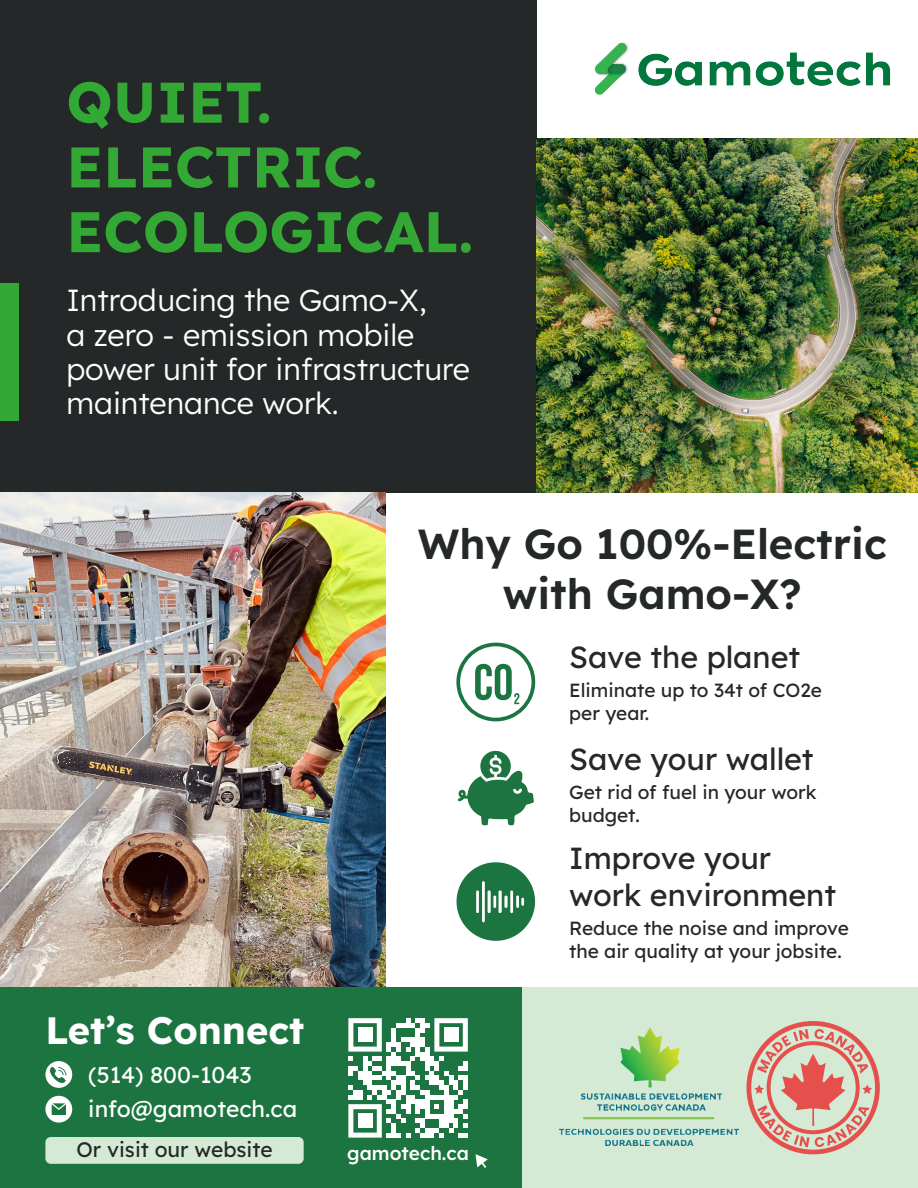
<style>
.page{position:relative;width:918px;height:1188px;background:#fff}
.page>*{position:absolute;margin:0;border:0;box-sizing:border-box;transform-origin:0 0}
.t1{font:700 57.15px/64.8px "Lexend";color:#34a835}
.t2{font:600 42px/50.4px "Lexend";color:#252828;text-align:center}
.t3{font:700 38.1px "Lexend";color:#fff}
.t4{font:300 30.45px/34.3px "Lexend";color:#fff}
.t5{font:30.45px/36.6px "Lexend";color:#252828}
.t6{font:22.8px/34.7px "Lexend";color:#fff}
.t7{font:21px "Lexend";color:#252828}
.t8{font:19.05px/22.8px "Lexend";color:#252828}
.t9{font:500 19.05px "Lexend";color:#fff}
</style>
<div class="page">
<img style="left:594px;top:42px;width:297px;height:53px">
<div style="left:0;top:0;width:537px;height:493px;background:#252828"></div>
<img style="left:537px;top:138px;width:381px;height:355px">
<div style="left:0;top:283px;width:18px;height:137px;background:#34a835"></div>
<img style="left:0;top:493px;width:386px;height:494px">
<div style="left:386px;top:987px;width:532px;height:201px;background:#d5ead5"></div>
<div style="left:0;top:987px;width:522px;height:201px;background:#1c7540"></div>
<svg style="left:348px;top:1018px;width:120px;height:120px"></svg>
<div style="left:358px;top:1114px;width:14px;height:14px;background:#fff"></div>
<svg style="left:45px;top:1061px;width:27px;height:27px"></svg>
<svg style="left:45px;top:1096px;width:27px;height:27px"></svg>
<div style="left:45px;top:1137px;width:259px;height:27px;background:#d5ead5;border-radius:5px"></div>
<img style="left:559px;top:1028px;width:179px;height:118px">
<svg style="left:746px;top:1021px;width:134px;height:133px"></svg>
<svg style="left:456px;top:643px;width:79px;height:78px"></svg>
<svg style="left:457px;top:862px;width:78px;height:79px"></svg>
<svg style="left:458px;top:751px;width:76px;height:74px"></svg>
<svg style="left:476px;top:1154px;width:12px;height:14px"></svg>
<h1 class="t1" style="left:66px;top:66px;width:408px">QUIET.<br>ELECTRIC.<br>ECOLOGICAL.</h1>
<h3 class="t4" style="left:66px;top:281px;width:405px">Introducing the Gamo-X,<br>a zero - emission mobile power unit for infrastructure maintenance work.</h3>
<h2 class="t2" style="left:418px;top:516px;width:471px">Why Go 100%-Electric with Gamo-X?</h2>
<h3 class="t3" style="left:45px;top:1003px;width:261px">Let’s Connect</h3>
<p class="t6" style="left:88px;top:1056px;width:210px">(514) 800-1043 info@gamotech.ca</p>
<p class="t7" style="left:76px;top:1135px;width:198px">Or visit our website</p>
<p class="t9" style="left:347px;top:1139px;width:123px">gamotech.ca</p>
<h3 class="t5" style="left:569px;top:637px;width:233px">Save the planet</h3>
<p class="t8" style="left:569px;top:678px;width:255px">Eliminate up to 34t of CO2e per year.</p>
<h3 class="t5" style="left:569px;top:739px;width:246px">Save your wallet</h3>
<p class="t8" style="left:569px;top:780px;width:249px">Get rid of fuel in your work budget.</p>
<h3 class="t5" style="left:569px;top:838px;width:269px">Improve your work environment</h3>
<p class="t8" style="left:569px;top:916px;width:281px">Reduce the noise and improve the air quality at your jobsite.</p>
</div>
